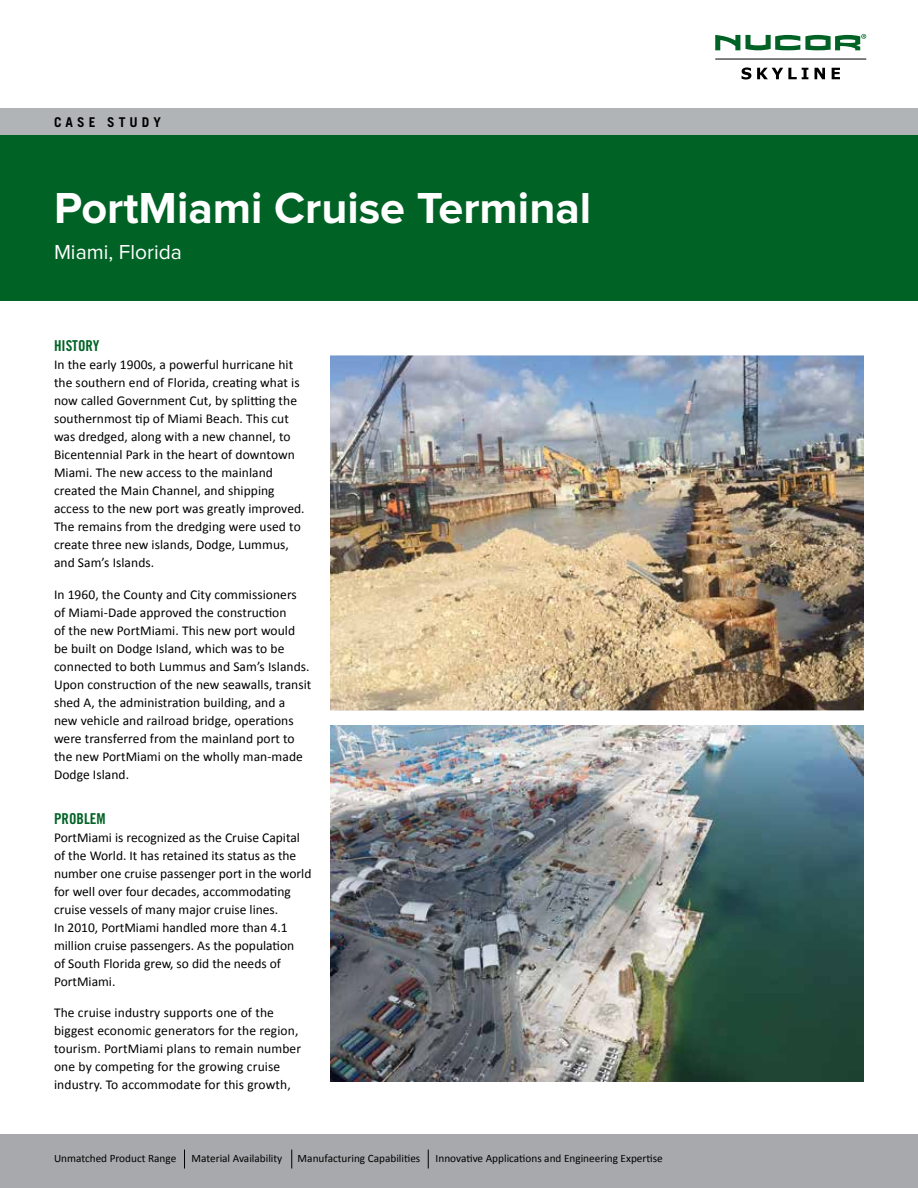
<style>
.page{position:relative;width:918px;height:1188px;background:#fff}
.page>*{position:absolute;margin:0;border:0;box-sizing:border-box;transform-origin:0 0}
.t1{font:700 45px "Proxima Nova";color:#fff}
.t2{font:21px "Proxima Nova";color:#fff}
.t3{font:15px "Trade Gothic LT Std Bd Cn 20";color:#006225}
.t4{font:13.5px/18px "Calibri";letter-spacing:.005em;color:#000}
.t5{font:700 13.5px "Trade Gothic LT Std";letter-spacing:.3em;color:#000}
.t6{font:11.25px "Calibri";color:#000}
</style>
<div class="page">
<div style="left:0;top:1134px;width:918px;height:54px;background:#a7a9ac"></div>
<svg style="left:184px;top:1150px;width:1px;height:18px"></svg>
<svg style="left:291px;top:1150px;width:1px;height:18px"></svg>
<svg style="left:428px;top:1150px;width:1px;height:18px"></svg>
<div style="left:0;top:112px;width:918px;height:189px;background:#006225"></div>
<svg style="left:742px;top:68px;width:9px;height:11px"></svg>
<svg style="left:757px;top:68px;width:51px;height:11px"></svg>
<svg style="left:815px;top:68px;width:10px;height:11px"></svg>
<svg style="left:832px;top:68px;width:8px;height:11px"></svg>
<svg style="left:715px;top:34px;width:151px;height:16px"></svg>
<hr style="left:715px;top:59px;width:151px;height:1px;background:#000">
<div style="left:0;top:108px;width:918px;height:27px;background:#b1b4b6"></div>
<img style="left:330px;top:356px;width:534px;height:354px">
<img style="left:330px;top:726px;width:534px;height:356px">
<p class="t5" style="left:54px;top:113px;width:108px">CASE STUDY</p>
<h1 class="t1" style="left:54px;top:188px;width:539px">PortMiami Cruise Terminal</h1>
<h2 class="t2" style="left:54px;top:243px;width:129px">Miami, Florida</h2>
<p class="t3" style="left:54px;top:337px;width:47px">HISTORY</p>
<p class="t4" style="left:54px;top:356px;width:252px">In the early 1900s, a powerful hurricane hit the southern end of Florida, creating what is now called Government Cut, by splitting the southernmost tip of Miami Beach. This cut was dredged, along with a new channel, to Bicentennial Park in the heart of downtown Miami. The new access to the mainland created the Main Channel, and shipping access to the new port was greatly improved.<br>The remains from the dredging were used to create three new islands, Dodge, Lummus, and Sam’s Islands.</p>
<p class="t4" style="left:54px;top:585px;width:259px">In 1960, the County and City commissioners of Miami-Dade approved the construction<br>of the new PortMiami. This new port would be built on Dodge Island, which was to be connected to both Lummus and Sam’s Islands.<br>Upon construction of the new seawalls, transit shed A, the administration building, and a new vehicle and railroad bridge, operations were transferred from the mainland port to the new PortMiami on the wholly man-made Dodge Island.</p>
<p class="t3" style="left:54px;top:809px;width:53px">PROBLEM</p>
<p class="t4" style="left:54px;top:828px;width:259px">PortMiami is recognized as the Cruise Capital of the World. It has retained its status as the number one cruise passenger port in the world for well over four decades, accommodating cruise vessels of many major cruise lines.<br>In 2010, PortMiami handled more than 4.1 million cruise passengers. As the population<br>of South Florida grew, so did the needs of PortMiami.</p>
<p class="t4" style="left:54px;top:1004px;width:249px">The cruise industry supports one of the biggest economic generators for the region, tourism. PortMiami plans to remain number one by competing for the growing cruise industry. To accommodate for this growth,</p>
<p class="t6" style="left:54px;top:1151px;width:124px">Unmatched Product Range</p>
<p class="t6" style="left:192px;top:1151px;width:92px">Material Availability</p>
<p class="t6" style="left:298px;top:1151px;width:124px">Manufacturing Capabilities</p>
<p class="t6" style="left:436px;top:1151px;width:229px">Innovative Applications and Engineering Expertise</p>
</div>
